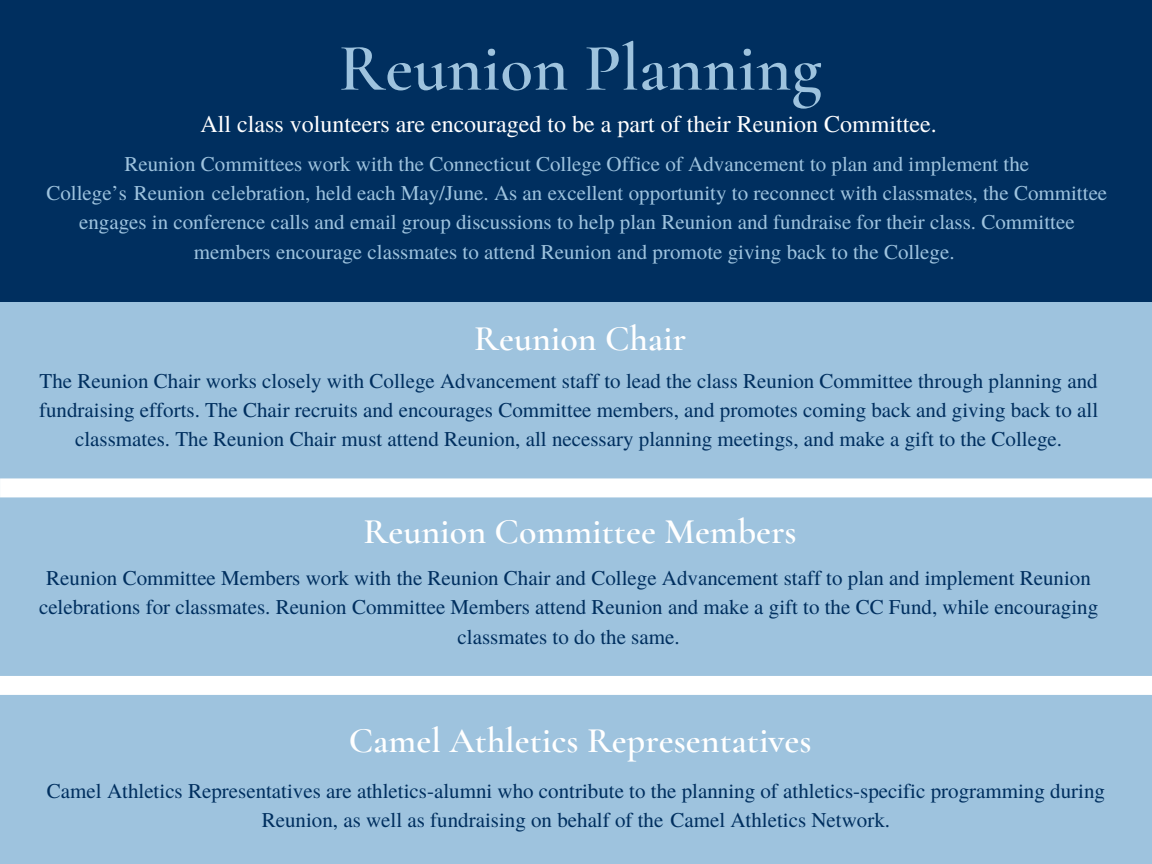
<style>
.page{position:relative;width:1152px;height:864px;background:#9ec3de}
.page>*{position:absolute;margin:0;border:0;box-sizing:border-box;transform-origin:0 0}
.t1{font:600 67.5px "Cormorant Garamond";color:#9ec3de}
.t2{font:600 36px "Cormorant Garamond";color:#fff}
.t3{font:24px "Te X Gyre Termes";color:#fff}
.t4{font:21px/29.2px "Te X Gyre Termes";color:#002f5f;text-align:center}
.t5{font:21px/29.2px "Te X Gyre Termes";color:#9ec3de;text-align:center}
</style>
<div class="page">
<div style="left:0;top:676px;width:1152px;height:19px;background:#fff"></div>
<div style="left:0;top:478px;width:1152px;height:19px;background:#fff"></div>
<div style="left:0;top:0;width:1152px;height:301px;background:#002f5f"></div>
<h1 class="t1" style="left:339px;top:27px;width:485px">Reunion Planning</h1>
<p class="t3" style="left:200px;top:107px;width:738px">All class volunteers are encouraged to be a part of their Reunion Committee.</p>
<p class="t5" style="left:46px;top:148px;width:1062px">Reunion Committees work with the Connecticut College Office of Advancement to plan and implement the<br>College’s Reunion celebration, held each May/June. As an excellent opportunity to reconnect with classmates, the Committee engages in conference calls and email group discussions to help plan Reunion and fundraise for their class. Committee members encourage classmates to attend Reunion and promote giving back to the College.</p>
<h2 class="t2" style="left:474px;top:317px;width:213px">Reunion Chair</h2>
<p class="t4" style="left:39px;top:365px;width:1061px">The Reunion Chair works closely with College Advancement staff to lead the class Reunion Committee through planning and fundraising efforts. The Chair recruits and encourages Committee members, and promotes coming back and giving back to all classmates. The Reunion Chair must attend Reunion, all necessary planning meetings, and make a gift to the College.</p>
<h2 class="t2" style="left:364px;top:509px;width:435px">Reunion Committee Members</h2>
<p class="t4" style="left:39px;top:562px;width:1061px">Reunion Committee Members work with the Reunion Chair and College Advancement staff to plan and implement Reunion celebrations for classmates. Reunion Committee Members attend Reunion and make a gift to the CC Fund, while encouraging classmates to do the same.</p>
<h2 class="t2" style="left:349px;top:719px;width:464px">Camel Athletics Representatives</h2>
<p class="t4" style="left:47px;top:775px;width:1060px">Camel Athletics Representatives are athletics-alumni who contribute to the planning of athletics-specific programming during<br>Reunion, as well as fundraising on behalf of the Camel Athletics Network.</p>
</div>
